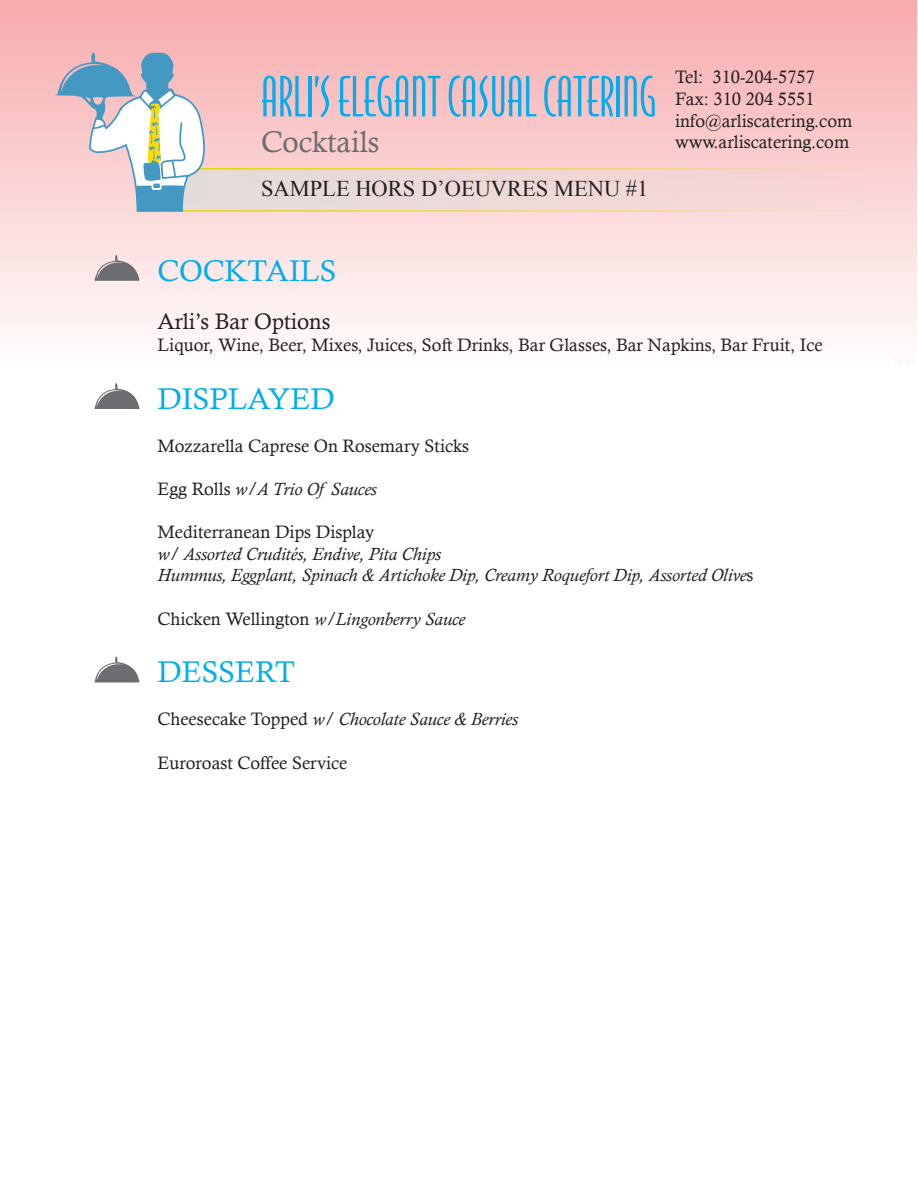
<style>
.page{position:relative;width:918px;height:1188px;background:#fff}
.page>*{position:absolute;margin:0;border:0;box-sizing:border-box;transform-origin:0 0}
.t1{font:52.5px "Bodega Sans Light Oldstyle";color:#00aeef}
.t2{font:30px "Calisto";color:#00aeef}
.t3{font:30px "Calisto";color:#6c6d70}
.t4{font:22.5px "Times New Roman";color:#231f20}
.t5{font:22.5px "Calisto";color:#231f20}
.t6{font:18px/21.6px "Calisto";color:#231f20}
.t7{font:italic 18px/21.6px "Calisto";color:#231f20}
.s1{font-style:normal}
</style>
<div class="page">
<div style="left:0;top:0;width:916px;height:368px;background:linear-gradient(to bottom,#f8aaac,#fefdfd)"></div>
<div style="left:173px;top:168px;width:691px;height:44px;background:#efd9d8"></div>
<svg style="left:95px;top:383px;width:45px;height:26px"></svg>
<svg style="left:95px;top:255px;width:45px;height:26px"></svg>
<svg style="left:95px;top:656px;width:45px;height:26px"></svg>
<svg style="left:54px;top:52px;width:160px;height:161px"></svg>
<h1 class="t1" style="left:261px;top:67px;width:397px">ARLI’S ELEGANT CASUAL CATERING</h1>
<h2 class="t3" style="left:261px;top:125px;width:120px">Cocktails</h2>
<p class="t4" style="left:261px;top:174px;width:389px">SAMPLE HORS D’OEUVRES MENU #1</p>
<p class="t6" style="left:675px;top:66px;width:179px">Tel: 310-204-5757<br>Fax: 310 204 5551 info@arliscatering.com www.arliscatering.com</p>
<h2 class="t2" style="left:158px;top:253px;width:180px">COCKTAILS</h2>
<p class="t5" style="left:158px;top:309px;width:174px">Arli’s Bar Options</p>
<p class="t6" style="left:158px;top:334px;width:667px">Liquor, Wine, Beer, Mixes, Juices, Soft Drinks, Bar Glasses, Bar Napkins, Bar Fruit, Ice</p>
<h2 class="t2" style="left:158px;top:381px;width:179px">DISPLAYED</h2>
<p class="t6" style="left:158px;top:435px;width:313px">Mozzarella Caprese On Rosemary Sticks</p>
<p class="t7" style="left:158px;top:478px;width:221px"><span class="s1">Egg Rolls</span> w/A Trio Of Sauces</p>
<p class="t6" style="left:158px;top:521px;width:218px">Mediterranean Dips Display</p>
<p class="t7" style="left:158px;top:543px;width:597px">w/ Assorted Crudités, Endive, Pita Chips<br>Hummus, Eggplant, Spinach &amp; Artichoke Dip, Creamy Roquefort Dip, Assorted Olive<span class="s1">s</span></p>
<p class="t7" style="left:158px;top:608px;width:309px"><span class="s1">Chicken Wellington</span> w/Lingonberry Sauce</p>
<h2 class="t2" style="left:158px;top:655px;width:139px">DESSERT</h2>
<p class="t7" style="left:158px;top:709px;width:362px"><span class="s1">Cheesecake Topped</span> w/ Chocolate Sauce &amp; Berries</p>
<p class="t6" style="left:158px;top:752px;width:192px">Euroroast Coffee Service</p>
</div>
